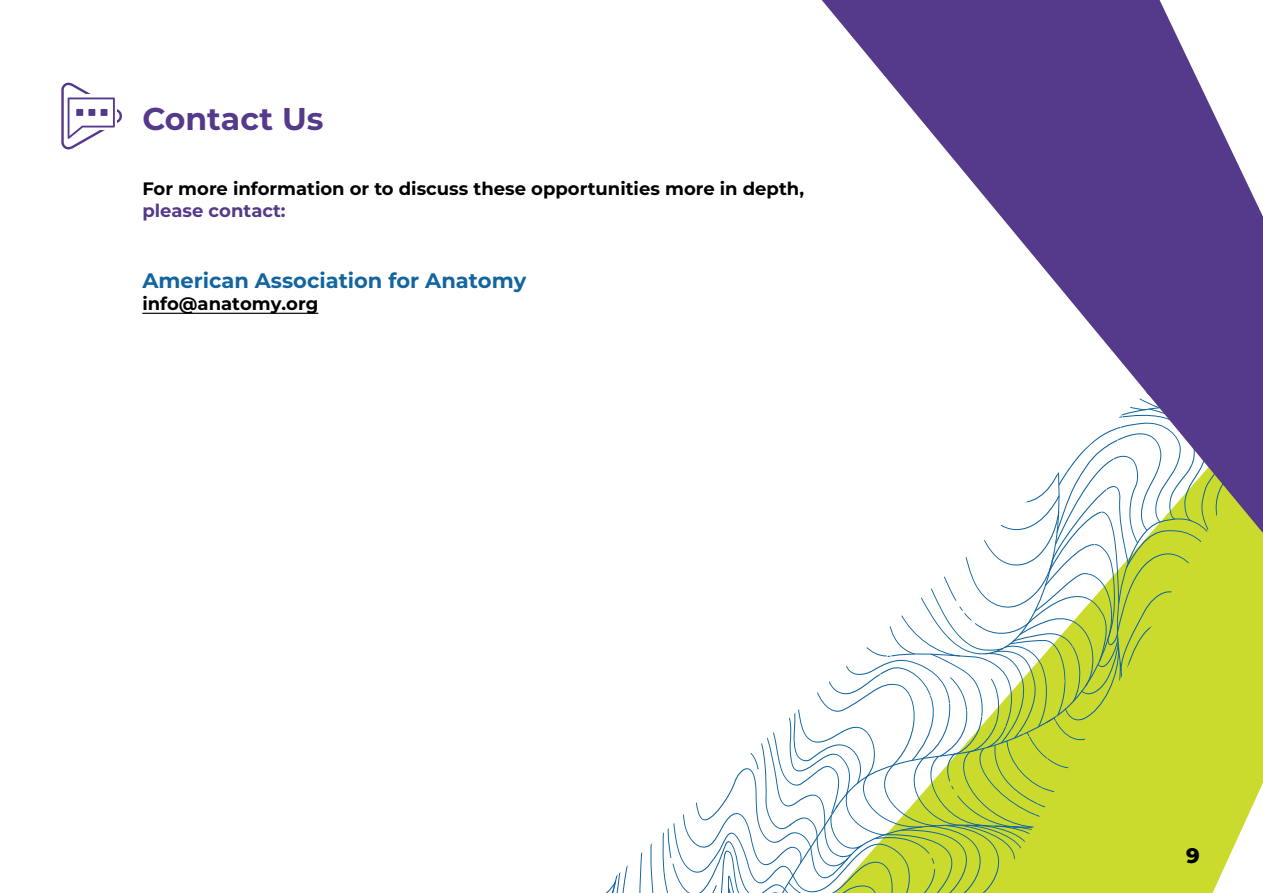
<style>
.page{position:relative;width:1263px;height:893px;background:#fff}
.page>*{position:absolute;margin:0;border:0;box-sizing:border-box;transform-origin:0 0}
.t1{font:700 31.5px "Montserrat";color:#553a8b}
.t2{font:700 21px "Montserrat";color:#12659f}
.t3{font:800 21px "Montserrat";color:#000}
.t4{font:700 18px "Montserrat";color:#000}
.t5{font:700 18px "Montserrat";color:#000101}
.t6{font:700 18px "Montserrat";color:#553a8b}
</style>
<div class="page">
<svg style="left:605px;top:753px;width:658px;height:140px"></svg>
<svg style="left:755px;top:0;width:508px;height:764px"></svg>
<hr style="left:142px;top:313px;width:176px;height:1px;background:#000101">
<svg style="left:61px;top:83px;width:61px;height:66px"></svg>
<div style="left:101px;top:109px;width:6px;height:7px;background:#54388c"></div>
<div style="left:88px;top:109px;width:7px;height:7px;background:#54388c"></div>
<div style="left:76px;top:109px;width:7px;height:7px;background:#54388c"></div>
<h1 class="t1" style="left:142px;top:97px;width:183px">Contact Us</h1>
<p class="t4" style="left:142px;top:176px;width:663px">For more information or to discuss these opportunities more in depth,</p>
<p class="t6" style="left:142px;top:197px;width:145px">please contact:</p>
<p class="t2" style="left:142px;top:265px;width:385px">American Association for Anatomy</p>
<p class="t5" style="left:142px;top:291px;width:178px">info@anatomy.org</p>
<p class="t3" style="left:1186px;top:840px;width:15px">9</p>
</div>
